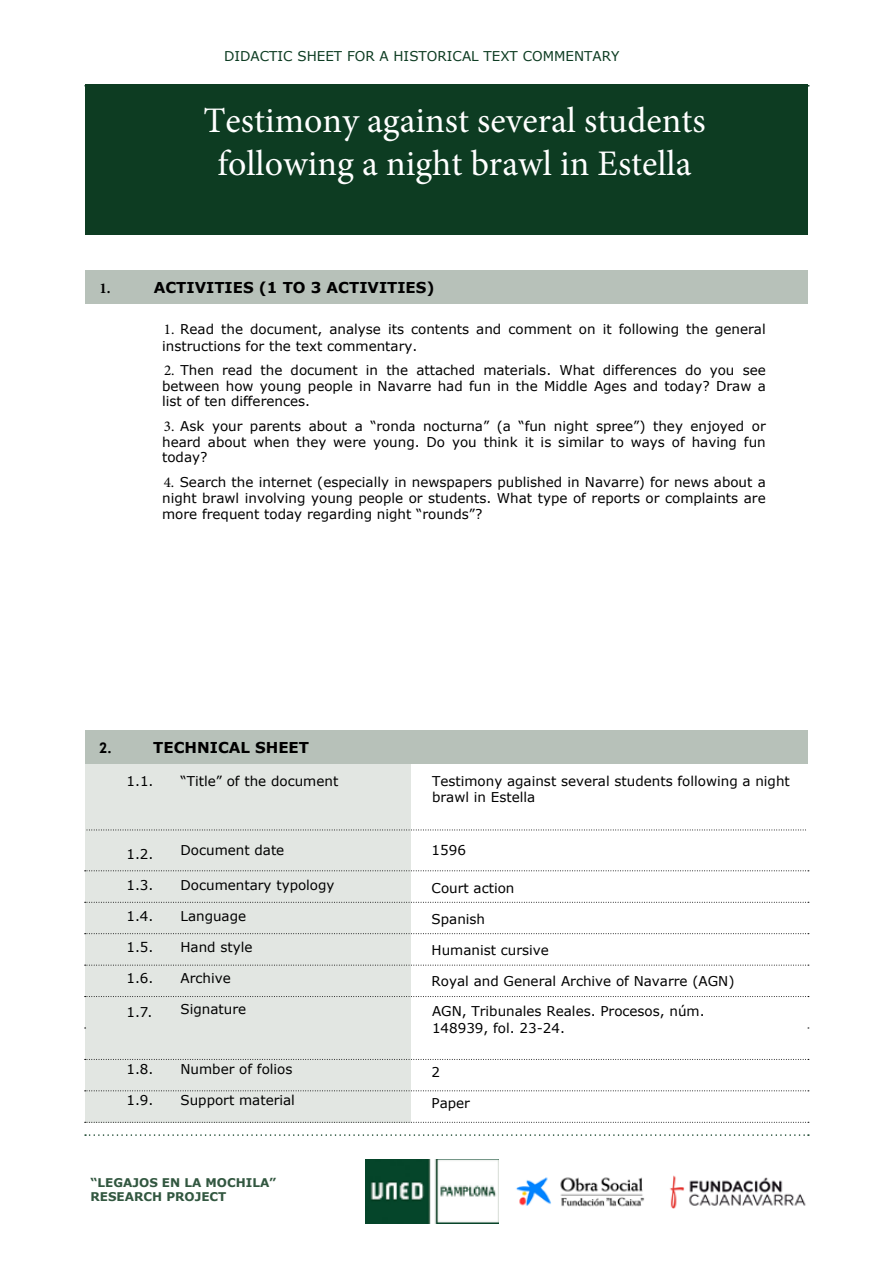
<style>
.page{position:relative;width:893px;height:1263px;background:#fff}
.page>*{position:absolute;margin:0;border:0;box-sizing:border-box;transform-origin:0 0}
.t1{font:36px/43.2px "Minion Pro";color:#fff;text-align:center}
.t2{font:700 15px "Verdana";color:#000}
.t3{font:700 15px "Intro";color:#000}
.t4{font:700 15px "Minion Pro";color:#000}
.t5{font:13.5px/15.5px "Verdana";color:#000}
.t6{font:13.5px "Verdana";color:#0d3c22}
.t7{font:700 12px/13.8px "Verdana";color:#325740}
.s1{font-family:"Minion Pro";font-size:15px}
</style>
<div class="page">
<svg style="left:85px;top:1134px;width:724px;height:2px"></svg>
<div style="left:85px;top:764px;width:325px;height:358px;background:#e2e6e2"></div>
<div style="left:85px;top:84px;width:723px;height:151px;background:#0d3c22"></div>
<div style="left:85px;top:270px;width:723px;height:34px;background:#b7c1b9"></div>
<div style="left:85px;top:731px;width:723px;height:33px;background:#b7c1b9"></div>
<svg style="left:85px;top:1059px;width:724px;height:1px"></svg>
<svg style="left:85px;top:1122px;width:724px;height:1px"></svg>
<svg style="left:85px;top:1090px;width:724px;height:1px"></svg>
<svg style="left:87px;top:829px;width:719px;height:1px"></svg>
<svg style="left:85px;top:996px;width:724px;height:1px"></svg>
<svg style="left:85px;top:965px;width:724px;height:1px"></svg>
<svg style="left:85px;top:933px;width:724px;height:1px"></svg>
<svg style="left:85px;top:870px;width:724px;height:1px"></svg>
<svg style="left:85px;top:902px;width:724px;height:1px"></svg>
<img style="left:365px;top:1159px;width:134px;height:64px">
<img style="left:516px;top:1177px;width:129px;height:30px">
<img style="left:669px;top:1175px;width:137px;height:34px">
<p class="t6" style="left:224px;top:47px;width:397px">DIDACTIC SHEET FOR A HISTORICAL TEXT COMMENTARY</p>
<h1 class="t1" style="left:203px;top:99px;width:504px">Testimony against several students following a night brawl in Estella</h1>
<p class="t4" style="left:99px;top:277px;width:13px">1.</p>
<p class="t2" style="left:154px;top:276px;width:282px">ACTIVITIES (1 TO 3 ACTIVITIES)</p>
<p class="t5" style="left:162px;top:321px;width:605px;line-height:16.2px"><span class="s1">1.</span> Read the document, analyse its contents and comment on it following the general instructions for the text commentary.</p>
<p class="t5" style="left:162px;top:362px;width:605px;text-align:justify"><span class="s1">2.</span> Then read the document in the attached materials. What differences do you see between how young people in Navarre had fun in the Middle Ages and today? Draw a list of ten differences.</p>
<p class="t5" style="left:162px;top:418px;width:605px;text-align:justify"><span class="s1">3.</span> Ask your parents about a “ronda nocturna” (a “fun night spree”) they enjoyed or heard about when they were young. Do you think it is similar to ways of having fun today?</p>
<p class="t5" style="left:162px;top:474px;width:605px;line-height:16px;text-align:justify"><span class="s1">4.</span> Search the internet (especially in newspapers published in Navarre) for news about a night brawl involving young people or students. What type of reports or complaints are more frequent today regarding night “rounds”?</p>
<p class="t3" style="left:99px;top:738px;width:14px">2.</p>
<p class="t2" style="left:153px;top:737px;width:157px">TECHNICAL SHEET</p>
<p class="t5" style="left:180px;top:773px;width:159px">“Title” of the document</p>
<p class="t5" style="left:180px;top:842px;width:105px">Document date</p>
<p class="t5" style="left:180px;top:878px;width:156px">Documentary typology</p>
<p class="t5" style="left:180px;top:909px;width:67px">Language</p>
<p class="t5" style="left:180px;top:940px;width:74px">Hand style</p>
<p class="t5" style="left:180px;top:971px;width:52px">Archive</p>
<p class="t5" style="left:180px;top:1002px;width:67px">Signature</p>
<p class="t5" style="left:180px;top:1061px;width:114px">Number of folios</p>
<p class="t5" style="left:180px;top:1092px;width:116px">Support material</p>
<p class="t7" style="left:91px;top:1175px;width:187px">“LEGAJOS EN LA MOCHILA”<br>RESEARCH PROJECT</p>
<p class="t5" style="left:432px;top:773px;width:359px;line-height:16.2px">Testimony against several students following a night brawl in Estella</p>
<p class="t5" style="left:432px;top:842px;width:36px">1596</p>
<p class="t5" style="left:432px;top:880px;width:84px">Court action</p>
<p class="t5" style="left:432px;top:911px;width:55px">Spanish</p>
<p class="t5" style="left:432px;top:942px;width:119px">Humanist cursive</p>
<p class="t5" style="left:432px;top:973px;width:304px">Royal and General Archive of Navarre (AGN)</p>
<p class="t5" style="left:432px;top:1003px;width:274px;line-height:16.2px">AGN, Tribunales Reales. Procesos, núm.<br>148939, fol. 23-24.</p>
<p class="t5" style="left:432px;top:1064px;width:10px">2</p>
<p class="t5" style="left:432px;top:1095px;width:40px">Paper</p>
</div>
